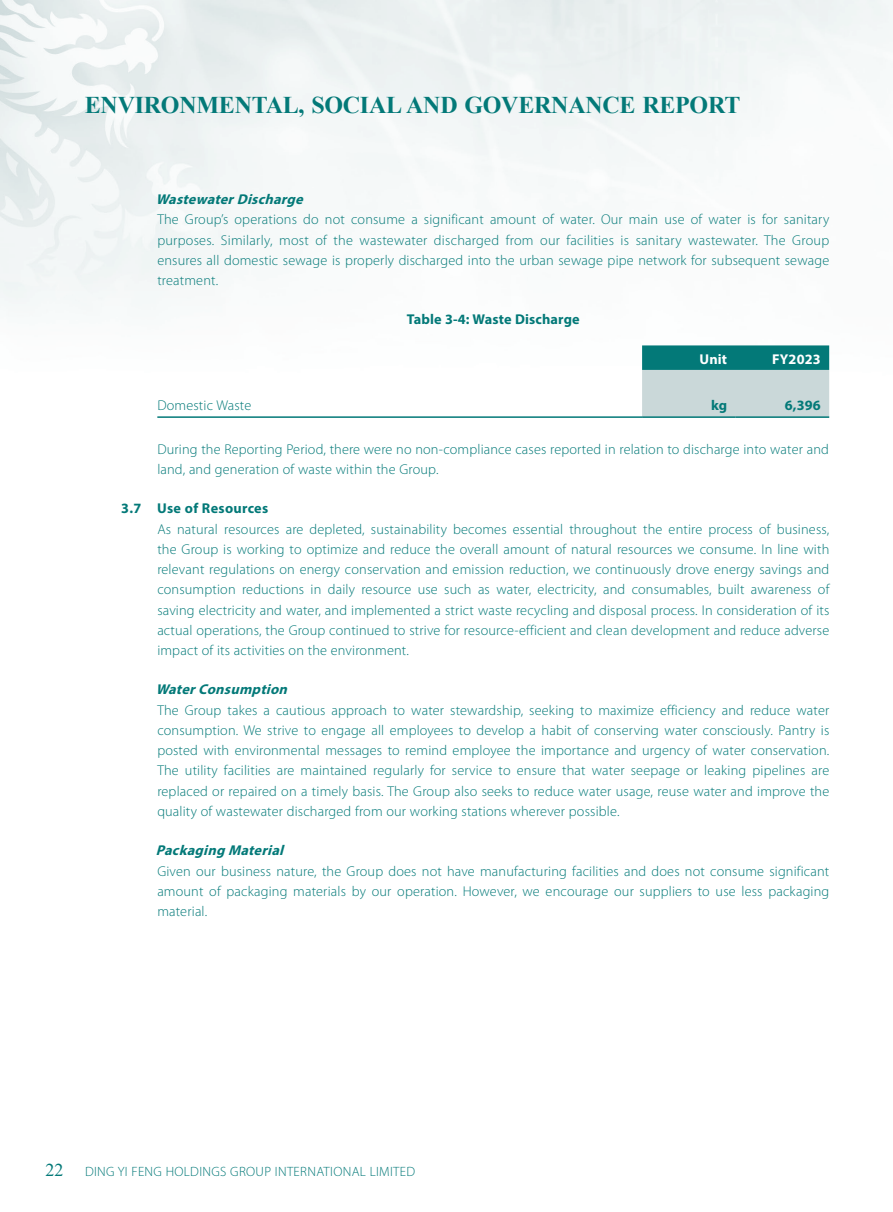
<style>
.page{position:relative;width:893px;height:1212px;background:#fff}
.page>*{position:absolute;margin:0;border:0;box-sizing:border-box;transform-origin:0 0}
.t1{font:700 24px "Times New Roman";letter-spacing:-.01em;color:#037978}
.t2{font:300 14.25px/20.2px "Myriad Pro";letter-spacing:.01em;color:#037978;text-align:justify}
.t3{font:italic 700 14.25px "Myriad Pro";color:#037978}
.t4{font:700 14.25px "Myriad Pro";letter-spacing:.01em;color:#037978}
.t5{font:700 14.25px "Myriad Pro";letter-spacing:.01em;color:#fff}
.t6{font:300 13.5px "Myriad Pro";letter-spacing:.025em;color:#037978}
.s1{font-family:"Times New Roman";font-weight:400;font-size:18px}
</style>
<div class="page">
<img style="left:0;top:0;width:893px;height:418px">
<svg style="left:642px;top:345px;width:187px;height:71px;background:#85b7b7"></svg>
<hr style="left:157px;top:416px;width:485px;height:2px;background:#037978">
<hr style="left:642px;top:416px;width:94px;height:2px;background:#037978">
<hr style="left:736px;top:416px;width:93px;height:2px;background:#037978">
<h1 class="t1" style="left:85px;top:88px;width:657px">ENVIRONMENTAL, SOCIAL AND GOVERNANCE REPORT</h1>
<p class="t3" style="left:156px;top:190px;width:153px">WastewaterDischarge</p>
<p class="t2" style="left:157px;top:209px;width:673px">The Group’s operations do not consume a significant amount of water. Our main use of water is for sanitary purposes. Similarly, most of the wastewater discharged from our facilities is sanitary wastewater. The Group ensures all domestic sewage is properly discharged into the urban sewage pipe network for subsequent sewage treatment.</p>
<p class="t4" style="left:407px;top:310px;width:174px">Table 3-4: Waste Discharge</p>
<p class="t5" style="left:699px;top:350px;width:29px">Unit</p>
<p class="t5" style="left:772px;top:350px;width:50px">FY2023</p>
<p class="t2" style="left:157px;top:395px;width:95px">Domestic Waste</p>
<p class="t4" style="left:711px;top:396px;width:18px">kg</p>
<p class="t4" style="left:785px;top:396px;width:37px">6,396</p>
<p class="t2" style="left:157px;top:439px;width:673px">During the Reporting Period, there were no non-compliance cases reported in relation to discharge into water and land, and generation of waste within the Group.</p>
<p class="t4" style="left:121px;top:499px;width:149px">3.7 Use of Resources</p>
<p class="t2" style="left:157px;top:518px;width:674px">As natural resources are depleted, sustainability becomes essential throughout the entire process of business, the Group is working to optimize and reduce the overall amount of natural resources we consume. In line with relevant regulations on energy conservation and emission reduction, we continuously drove energy savings and consumption reductions in daily resource use such as water, electricity, and consumables, built awareness of saving electricity and water, and implemented a strict waste recycling and disposal process. In consideration of its actual operations, the Group continued to strive for resource-efficient and clean development and reduce adverse impact of its activities on the environment.</p>
<p class="t3" style="left:156px;top:680px;width:137px">WaterConsumption</p>
<p class="t2" style="left:157px;top:700px;width:673px">The Group takes a cautious approach to water stewardship, seeking to maximize efficiency and reduce water consumption. We strive to engage all employees to develop a habit of conserving water consciously. Pantry is posted with environmental messages to remind employee the importance and urgency of water conservation.<br>The utility facilities are maintained regularly for service to ensure that water seepage or leaking pipelines are replaced or repaired on a timely basis. The Group also seeks to reduce water usage, reuse water and improve the quality of wastewater discharged from our working stations wherever possible.</p>
<p class="t3" style="left:156px;top:841px;width:133px">Packaging Material</p>
<p class="t2" style="left:157px;top:860px;width:673px">Given our business nature, the Group does not have manufacturing facilities and does not consume significant amount of packaging materials by our operation. However, we encourage our suppliers to use less packaging material.</p>
<p class="t6" style="left:45px;top:1163px;width:371px"><span class="s1">22</span> DING YI FENG HOLDINGS GROUP INTERNATIONAL LIMITED</p>
</div>
